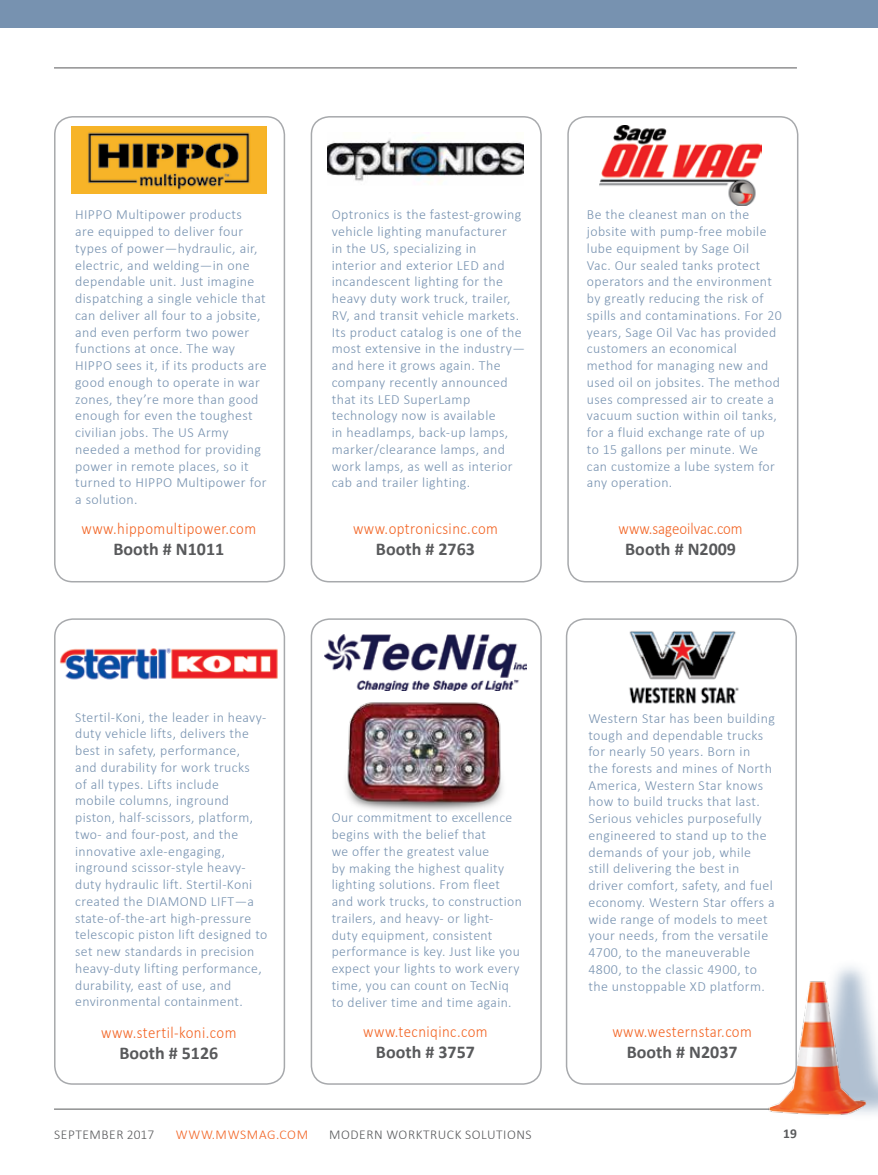
<style>
.page{position:relative;width:878px;height:1175px;background:#fff}
.page>*{position:absolute;margin:0;border:0;box-sizing:border-box;transform-origin:0 0}
.t1{font:700 18px "Calibri";color:#58595b}
.t2{font:300 16.5px "Calibri";letter-spacing:.03em;color:#f26322;scale:.9 1}
.t3{font:300 16.5px "Calibri";color:#f26322;scale:.9 1}
.t4{font:300 13.95px/16.8px "Calibri";letter-spacing:.03em;color:#7792b0}
.t5{font:300 13.5px "Calibri";letter-spacing:.04em;color:#58595b}
.t6{font:300 13.5px "Calibri";letter-spacing:.05em;color:#f26322}
.t7{font:700 13.5px "Calibri";color:#58595b}
</style>
<div class="page">
<div style="left:310px;top:618px;width:232px;height:466px;border:2px solid #a7a9ac;border-radius:18px"></div>
<img style="left:346px;top:702px;width:157px;height:109px">
<hr style="left:54px;top:1108px;width:742px;height:1px;background:#58595b">
<div style="left:0;top:0;width:878px;height:27px;background:#7792b0"></div>
<div style="left:788px;top:959px;width:90px;height:162px;background:#7792b0;opacity:.58"></div>
<img style="left:762px;top:974px;width:116px;height:145px">
<hr style="left:54px;top:68px;width:742px;height:1px;background:#58595b">
<div style="left:54px;top:116px;width:231px;height:466px;border:2px solid #a7a9ac;border-radius:18px"></div>
<div style="left:54px;top:618px;width:231px;height:466px;border:2px solid #a7a9ac;border-radius:18px"></div>
<div style="left:310px;top:116px;width:232px;height:466px;border:2px solid #a7a9ac;border-radius:18px"></div>
<div style="left:567px;top:116px;width:231px;height:466px;border:2px solid #a7a9ac;border-radius:18px"></div>
<div style="left:566px;top:618px;width:230px;height:466px;border:2px solid #a7a9ac;border-radius:18px"></div>
<img style="left:71px;top:127px;width:195px;height:66px">
<img style="left:328px;top:137px;width:195px;height:44px">
<img style="left:599px;top:126px;width:162px;height:79px">
<img style="left:59px;top:648px;width:219px;height:32px">
<img style="left:324px;top:634px;width:202px;height:56px">
<img style="left:629px;top:631px;width:110px;height:73px">
<p class="t4" style="left:75px;top:206px;width:193px">HIPPO Multipower products<br>are equipped to deliver four types of power—hydraulic, air, electric, and welding—in one dependable unit. Just imagine dispatching a single vehicle that can deliver all four to a jobsite, and even perform two power functions at once. The way<br>HIPPO sees it, if its products are good enough to operate in war zones, they’re more than good enough for even the toughest civilian jobs. The US Army needed a method for providing power in remote places, so it turned to HIPPO Multipower for a solution.</p>
<p class="t2" style="left:82px;top:518px;width:195px">www.hippomultipower.com</p>
<p class="t1" style="left:113px;top:537px;width:112px">Booth # N1011</p>
<p class="t4" style="left:75px;top:708px;width:194px">Stertil-Koni, the leader in heavy&shy;duty vehicle lifts, delivers the best in safety, performance,<br>and durability for work trucks<br>of all types. Lifts include<br>mobile columns, inground piston, half-scissors, platform, two- and four-post, and the innovative axle-engaging, inground scissor-style heavy&shy;duty hydraulic lift. Stertil-Koni created the DIAMOND LIFT—a state-of-the-art high-pressure telescopic piston lift designed to set new standards in precision heavy-duty lifting performance, durability, east of use, and environmental containment.</p>
<p class="t2" style="left:101px;top:1021px;width:152px">www.stertil-koni.com</p>
<p class="t1" style="left:119px;top:1041px;width:100px">Booth # 5126</p>
<p class="t4" style="left:332px;top:206px;width:195px">Optronics is the fastest-growing vehicle lighting manufacturer<br>in the US, specializing in<br>interior and exterior LED and incandescent lighting for the heavy duty work truck, trailer,<br>RV, and transit vehicle markets.<br>Its product catalog is one of the most extensive in the industry— and here it grows again. The company recently announced that its LED SuperLamp technology now is available<br>in headlamps, back-up lamps, marker/clearance lamps, and work lamps, as well as interior cab and trailer lighting.</p>
<p class="t2" style="left:353px;top:518px;width:162px">www.optronicsinc.com</p>
<p class="t1" style="left:376px;top:537px;width:100px">Booth # 2763</p>
<p class="t4" style="left:587px;top:206px;width:196px">Be the cleanest man on the jobsite with pump-free mobile lube equipment by Sage Oil<br>Vac. Our sealed tanks protect operators and the environment by greatly reducing the risk of spills and contaminations. For 20 years, Sage Oil Vac has provided customers an economical method for managing new and used oil on jobsites. The method uses compressed air to create a vacuum suction within oil tanks, for a fluid exchange rate of up<br>to 15 gallons per minute. We can customize a lube system for any operation.</p>
<p class="t3" style="left:618px;top:518px;width:139px">www.sageoilvac.com</p>
<p class="t1" style="left:625px;top:537px;width:112px">Booth # N2009</p>
<p class="t4" style="left:332px;top:808px;width:192px">Our commitment to excellence begins with the belief that<br>we offer the greatest value<br>by making the highest quality lighting solutions. From fleet and work trucks, to construction trailers, and heavy- or light&shy;duty equipment, consistent performance is key. Just like you expect your lights to work every time, you can count on TecNiq to deliver time and time again.</p>
<p class="t2" style="left:363px;top:1021px;width:140px">www.tecniqinc.com</p>
<p class="t1" style="left:376px;top:1040px;width:100px">Booth # 3757</p>
<p class="t4" style="left:588px;top:709px;width:188px">Western Star has been building tough and dependable trucks for nearly 50 years. Born in<br>the forests and mines of North<br>America, Western Star knows how to build trucks that last.<br>Serious vehicles purposefully engineered to stand up to the demands of your job, while still delivering the best in driver comfort, safety, and fuel economy. Western Star offers a wide range of models to meet your needs, from the versatile<br>4700, to the maneuverable<br>4800, to the classic 4900, to the unstoppable XD platform.</p>
<p class="t2" style="left:612px;top:1021px;width:156px">www.westernstar.com</p>
<p class="t1" style="left:626px;top:1040px;width:112px">Booth # N2037</p>
<p class="t5" style="left:54px;top:1125px;width:101px">SEPTEMBER 2017</p>
<p class="t6" style="left:176px;top:1125px;width:134px">WWW.MWSMAG.COM</p>
<p class="t5" style="left:329px;top:1125px;width:204px">MODERN WORKTRUCK SOLUTIONS</p>
<p class="t7" style="left:783px;top:1124px;width:15px">19</p>
</div>
